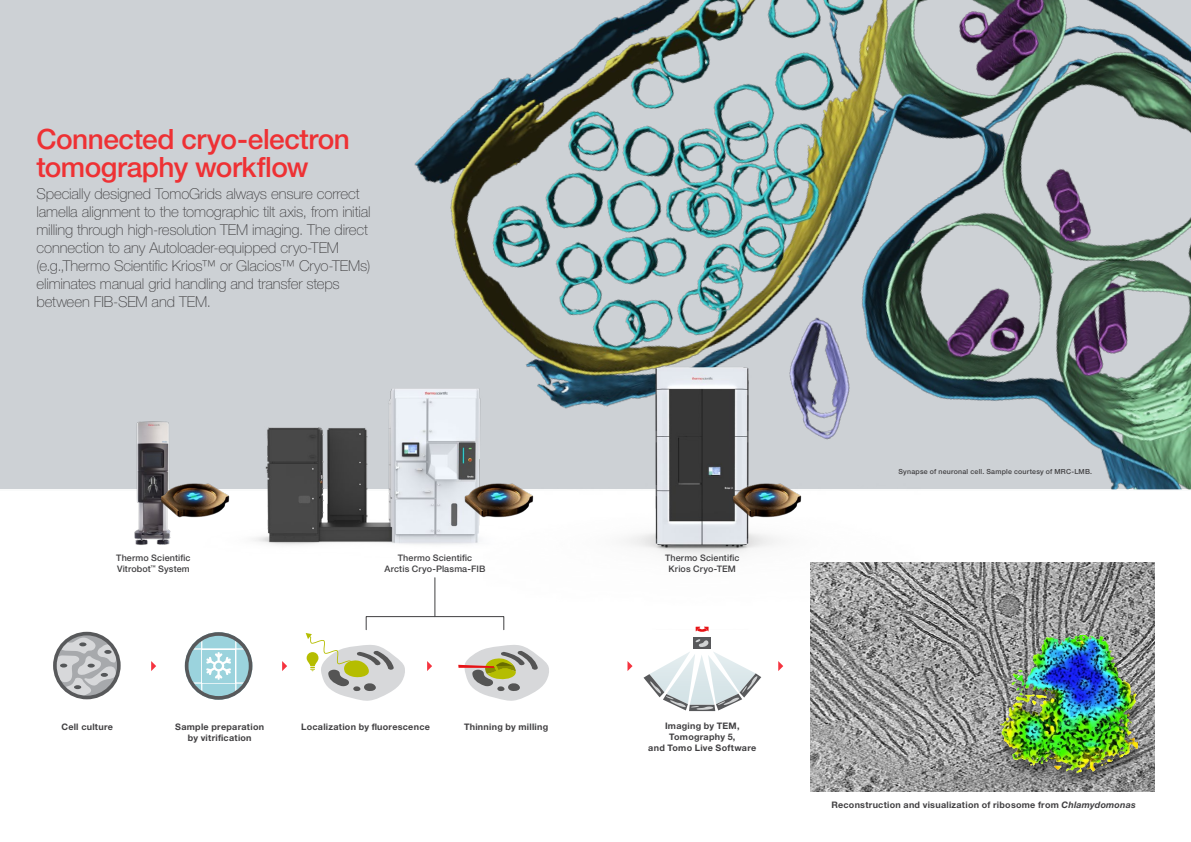
<style>
.page{position:relative;width:1191px;height:842px;background:#fff}
.page>*{position:absolute;margin:0;border:0;box-sizing:border-box;transform-origin:0 0}
.t1{font:500 28px/28px "Helvetica Neue LTW1 G";letter-spacing:-.02em;color:#ee3134}
.t2{font:100 15px/18px "Helvetica Neue LT Pro";letter-spacing:-.01em;color:#414042}
.t3{font:700 9px/11px "Helvetica Neue LT Pro";letter-spacing:.03em;color:#414042;text-align:center}
.t4{font:500 9px/11px "Helvetica Neue LTW1 G";letter-spacing:.015em;color:#414042;text-align:center}
.t5{font:500 7px "Helvetica Neue LTW1 G";letter-spacing:.03em;color:#414042}
.s1{font-style:italic}
</style>
<div class="page">
<div style="left:0;top:0;width:1191px;height:491px;background:#cdd1d5"></div>
<div style="left:0;top:490px;width:1191px;height:352px;background:#fff"></div>
<img style="left:414px;top:0;width:777px;height:489px">
<img style="left:236px;top:330px;width:248px;height:267px">
<img style="left:134px;top:421px;width:37px;height:124px">
<img style="left:484px;top:302px;width:436px;height:328px">
<img style="left:94px;top:445px;width:142px;height:77px">
<img style="left:398px;top:445px;width:142px;height:77px">
<img style="left:667px;top:445px;width:142px;height:77px">
<div style="left:693px;top:637px;width:17px;height:12px;background:#58595b"></div>
<svg style="left:643px;top:639px;width:118px;height:72px"></svg>
<svg style="left:695px;top:627px;width:13px;height:5px"></svg>
<svg style="left:53px;top:632px;width:68px;height:67px"></svg>
<svg style="left:185px;top:632px;width:67px;height:68px"></svg>
<svg style="left:306px;top:633px;width:99px;height:68px"></svg>
<svg style="left:458px;top:645px;width:91px;height:56px"></svg>
<svg style="left:151px;top:661px;width:5px;height:10px"></svg>
<svg style="left:282px;top:661px;width:5px;height:10px"></svg>
<svg style="left:427px;top:661px;width:5px;height:10px"></svg>
<svg style="left:627px;top:661px;width:5px;height:10px"></svg>
<svg style="left:778px;top:661px;width:5px;height:10px"></svg>
<img style="left:810px;top:562px;width:345px;height:230px">
<div style="left:996px;top:640px;width:147px;height:147px;background:#000;opacity:.42"></div>
<img style="left:969px;top:636px;width:168px;height:150px">
<div style="left:366px;top:616px;width:138px;height:14px;border:1px solid #414042"></div>
<hr style="left:434px;top:578px;width:1px;height:39px;background:#414042">
<h1 class="t1" style="left:36px;top:125px;width:315px">Connected cryo-electron tomography workflow</h1>
<p class="t2" style="left:36px;top:185px;width:335px">Specially designed TomoGrids always ensure correct lamella alignment to the tomographic tilt axis, from initial milling through high-resolution TEM imaging. The direct connection to any Autoloader-equipped cryo-TEM (e.g.,Thermo Scientific Krios™ or Glacios™ Cryo-TEMs) eliminates manual grid handling and transfer steps between FIB-SEM and TEM.</p>
<p class="t4" style="left:116px;top:552px;width:76px;text-align:left">Thermo Scientific<br>Vitrobot<sup>™</sup> System</p>
<p class="t4" style="left:665px;top:552px;width:76px">Thermo Scientific<br>Krios Cryo-TEM</p>
<p class="t4" style="left:384px;top:552px;width:102px">Thermo Scientific<br>Arctis Cryo-Plasma-FIB</p>
<p class="t3" style="left:61px;top:721px;width:53px">Cell culture</p>
<p class="t3" style="left:301px;top:721px;width:130px">Localization by fluorescence</p>
<p class="t3" style="left:464px;top:721px;width:86px">Thinning by milling</p>
<p class="t3" style="left:648px;top:720px;width:109px">Imaging by TEM,<br>Tomography 5,<br>and Tomo Live Software</p>
<p class="t3" style="left:175px;top:721px;width:90px">Sample preparation by vitrification</p>
<p class="t5" style="left:898px;top:467px;width:195px">Synapse of neuronal cell. Sample courtesy of MRC-LMB.</p>
<p class="t3" style="left:831px;top:799px;width:306px">Reconstruction and visualization of ribosome from <span class="s1">Chlamydomonas</span></p>
</div>
